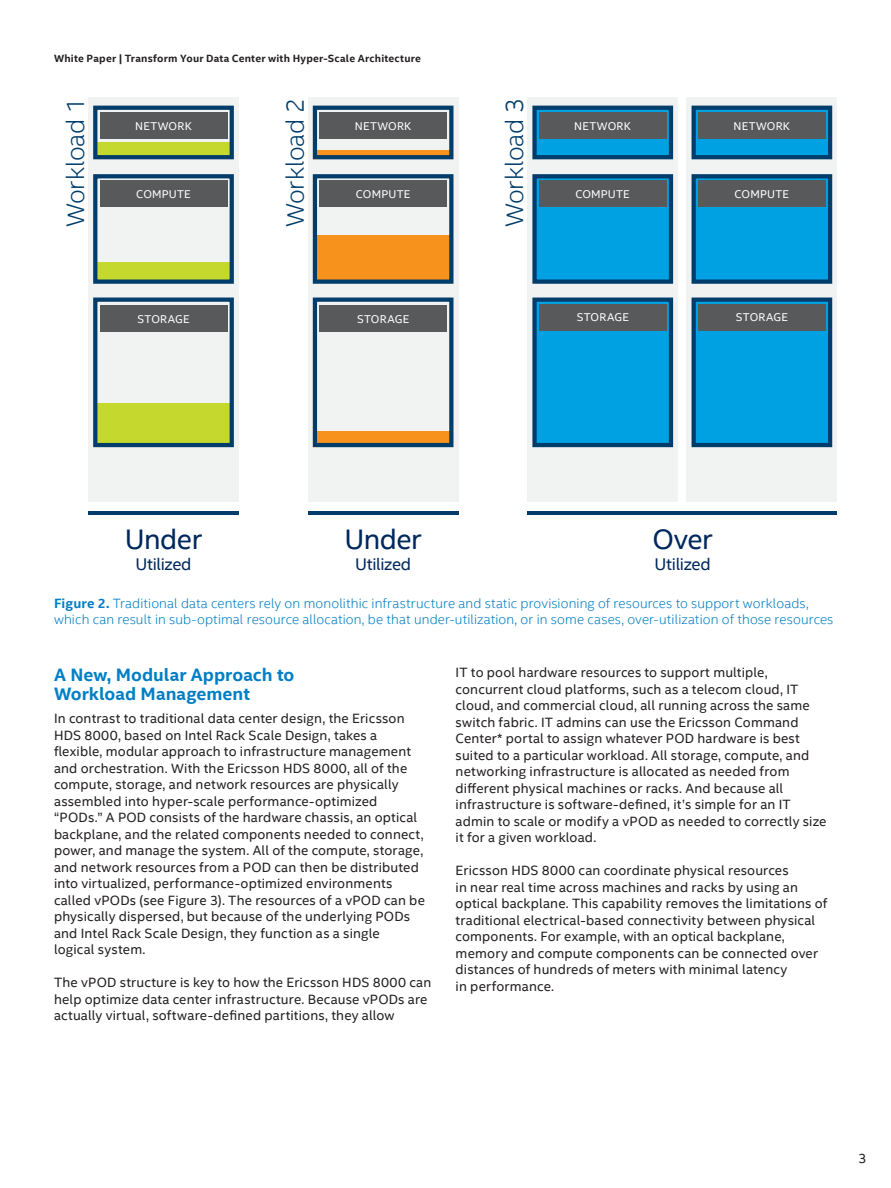
<style>
.page{position:relative;width:891px;height:1188px;background:#fff}
.page>*{position:absolute;margin:0;border:0;box-sizing:border-box;transform-origin:0 0}
.t1{font:28.35px "Intel Clear";letter-spacing:-.02em;color:#00285e}
.t2{font:300 25.5px "Intel Clear";letter-spacing:-.01em;color:#003d6a}
.CopyHeaderBlue{font:700 18px/19.5px "Intel Clear";color:#007ec5}
.t3{font:16.95px "Intel Clear";letter-spacing:-.02em;color:#00285e}
.MainCopy___Caption{font:13.5px/16.5px "Intel Clear";letter-spacing:.01em;color:#231f20}
.MainCopy___Caption-2{font:300 13.5px/16.5px "Intel Clear";letter-spacing:.01em;color:#007ec5}
.t4{font:11.25px "Intel Clear";letter-spacing:.02em;color:#fff}
.t5{font:700 10.5px "Intel Clear";letter-spacing:.02em;color:#231f20}
.s1{font-weight:700}
</style>
<div class="page">
<div style="left:527px;top:97px;width:151px;height:405px;background:#f1f2f2"></div>
<hr style="left:308px;top:511px;width:150px;height:4px;background:#003d6a">
<hr style="left:527px;top:511px;width:310px;height:4px;background:#003d6a">
<div style="left:308px;top:97px;width:150px;height:405px;background:#f1f2f2"></div>
<div style="left:88px;top:97px;width:151px;height:405px;background:#f1f2f2"></div>
<hr style="left:88px;top:511px;width:151px;height:4px;background:#003d6a">
<div style="left:687px;top:97px;width:150px;height:405px;background:#f1f2f2"></div>
<div style="left:95px;top:403px;width:137px;height:42px;background:#c4d82d"></div>
<div style="left:95px;top:262px;width:137px;height:20px;background:#c4d82d"></div>
<div style="left:95px;top:143px;width:137px;height:14px;background:#c4d82d"></div>
<div style="left:93px;top:106px;width:141px;height:53px;border:4px solid #003d6a"></div>
<div style="left:93px;top:174px;width:141px;height:110px;border:4px solid #003d6a"></div>
<div style="left:93px;top:298px;width:141px;height:149px;border:4px solid #003d6a"></div>
<div style="left:535px;top:108px;width:136px;height:49px;background:#00a1e3"></div>
<div style="left:532px;top:106px;width:141px;height:53px;border:4px solid #003d6a"></div>
<div style="left:535px;top:176px;width:136px;height:106px;background:#00a1e3"></div>
<div style="left:532px;top:174px;width:141px;height:110px;border:4px solid #003d6a"></div>
<div style="left:535px;top:300px;width:136px;height:145px;background:#00a1e3"></div>
<div style="left:532px;top:298px;width:141px;height:149px;border:4px solid #003d6a"></div>
<div style="left:694px;top:108px;width:136px;height:49px;background:#00a1e3"></div>
<div style="left:692px;top:106px;width:140px;height:53px;border:4px solid #003d6a"></div>
<div style="left:694px;top:176px;width:136px;height:106px;background:#00a1e3"></div>
<div style="left:692px;top:174px;width:140px;height:110px;border:4px solid #003d6a"></div>
<div style="left:694px;top:300px;width:136px;height:145px;background:#00a1e3"></div>
<div style="left:692px;top:298px;width:140px;height:149px;border:4px solid #003d6a"></div>
<div style="left:100px;top:305px;width:128px;height:27px;background:#58595b"></div>
<div style="left:100px;top:181px;width:128px;height:26px;background:#58595b"></div>
<div style="left:100px;top:112px;width:128px;height:27px;background:#58595b"></div>
<div style="left:315px;top:431px;width:136px;height:14px;background:#f7931d"></div>
<div style="left:315px;top:235px;width:136px;height:47px;background:#f7931d"></div>
<div style="left:315px;top:150px;width:136px;height:7px;background:#f7931d"></div>
<div style="left:313px;top:106px;width:140px;height:53px;border:4px solid #003d6a"></div>
<div style="left:313px;top:174px;width:140px;height:110px;border:4px solid #003d6a"></div>
<div style="left:313px;top:298px;width:140px;height:149px;border:4px solid #003d6a"></div>
<div style="left:319px;top:305px;width:128px;height:27px;background:#58595b"></div>
<div style="left:319px;top:181px;width:128px;height:26px;background:#58595b"></div>
<div style="left:319px;top:112px;width:128px;height:27px;background:#58595b"></div>
<div style="left:539px;top:112px;width:128px;height:27px;background:#58595b"></div>
<div style="left:539px;top:181px;width:128px;height:26px;background:#58595b"></div>
<div style="left:539px;top:304px;width:128px;height:27px;background:#58595b"></div>
<div style="left:698px;top:112px;width:128px;height:27px;background:#58595b"></div>
<div style="left:698px;top:181px;width:128px;height:26px;background:#58595b"></div>
<div style="left:698px;top:304px;width:128px;height:27px;background:#58595b"></div>
<p class="t5" style="left:54px;top:52px;width:369px">White Paper | Transform Your Data Center with Hyper-Scale Architecture</p>
<p class="t2" style="left:60px;top:227px;width:131px;rotate:-90deg">Workload 1</p>
<p class="t2" style="left:280px;top:227px;width:131px;rotate:-90deg">Workload 2</p>
<p class="t2" style="left:499px;top:227px;width:131px;rotate:-90deg">Workload 3</p>
<p class="t4" style="left:135px;top:119px;width:58px">NETWORK</p>
<p class="t4" style="left:355px;top:119px;width:58px">NETWORK</p>
<p class="t4" style="left:574px;top:119px;width:58px">NETWORK</p>
<p class="t4" style="left:136px;top:188px;width:56px">COMPUTE</p>
<p class="t4" style="left:356px;top:188px;width:56px">COMPUTE</p>
<p class="t4" style="left:575px;top:188px;width:56px">COMPUTE</p>
<p class="t4" style="left:734px;top:119px;width:58px">NETWORK</p>
<p class="t4" style="left:735px;top:188px;width:56px">COMPUTE</p>
<p class="t4" style="left:137px;top:312px;width:54px">STORAGE</p>
<p class="t4" style="left:357px;top:312px;width:54px">STORAGE</p>
<p class="t4" style="left:577px;top:311px;width:54px">STORAGE</p>
<p class="t4" style="left:736px;top:311px;width:54px">STORAGE</p>
<p class="t1" style="left:125px;top:522px;width:79px">Under</p>
<p class="t3" style="left:135px;top:554px;width:58px">Utilized</p>
<p class="t1" style="left:344px;top:522px;width:79px">Under</p>
<p class="t3" style="left:355px;top:554px;width:58px">Utilized</p>
<p class="t1" style="left:653px;top:522px;width:62px">Over</p>
<p class="t3" style="left:655px;top:554px;width:58px">Utilized</p>
<p class="MainCopy___Caption-2" style="left:54px;top:595px;width:781px"><span class="s1">Figure 2.</span> Traditional data centers rely on monolithic infrastructure and static provisioning of resources to support workloads, which can result in sub-optimal resource allocation, be that under-utilization, or in some cases, over-utilization of those resources</p>
<p class="CopyHeaderBlue" style="left:54px;top:665px;width:242px">A New, Modular Approach to<br>Workload Management</p>
<p class="MainCopy___Caption" style="left:54px;top:710px;width:372px">In contrast to traditional data center design, the Ericsson HDS 8000, based on Intel Rack Scale Design, takes a flexible, modular approach to infrastructure management and orchestration. With the Ericsson HDS 8000, all of the compute, storage, and network resources are physically assembled into hyper-scale performance-optimized “PODs.” A POD consists of the hardware chassis, an optical backplane, and the related components needed to connect, power, and manage the system. All of the compute, storage, and network resources from a POD can then be distributed into virtualized, performance-optimized environments called vPODs (see Figure 3). The resources of a vPOD can be physically dispersed, but because of the underlying PODs and Intel Rack Scale Design, they function as a single</p>
<p class="MainCopy___Caption" style="left:54px;top:941px;width:93px">logical system.</p>
<p class="MainCopy___Caption" style="left:54px;top:974px;width:379px">The vPOD structure is key to how the Ericsson HDS 8000 can help optimize data center infrastructure. Because vPODs are actually virtual, software-defined partitions, they allow</p>
<p class="MainCopy___Caption" style="left:456px;top:664px;width:356px">IT to pool hardware resources to support multiple, concurrent cloud platforms, such as a telecom cloud, IT cloud, and commercial cloud, all running across the same switch fabric. IT admins can use the Ericsson Command Center* portal to assign whatever POD hardware is best suited to a particular workload. All storage, compute, and networking infrastructure is allocated as needed from different physical machines or racks. And because all infrastructure is software-defined, it’s simple for an IT</p>
<p class="MainCopy___Caption" style="left:456px;top:813px;width:372px">admin to scale or modify a vPOD as needed to correctly size it for a given workload.</p>
<p class="MainCopy___Caption" style="left:456px;top:862px;width:373px">Ericsson HDS 8000 can coordinate physical resources<br>in near real time across machines and racks by using an optical backplane. This capability removes the limitations of traditional electrical-based connectivity between physical components. For example, with an optical backplane, memory and compute components can be connected over distances of hundreds of meters with minimal latency</p>
<p class="MainCopy___Caption" style="left:456px;top:978px;width:100px">in performance.</p>
<p class="MainCopy___Caption" style="left:858px;top:1151px;width:10px">3</p>
</div>
